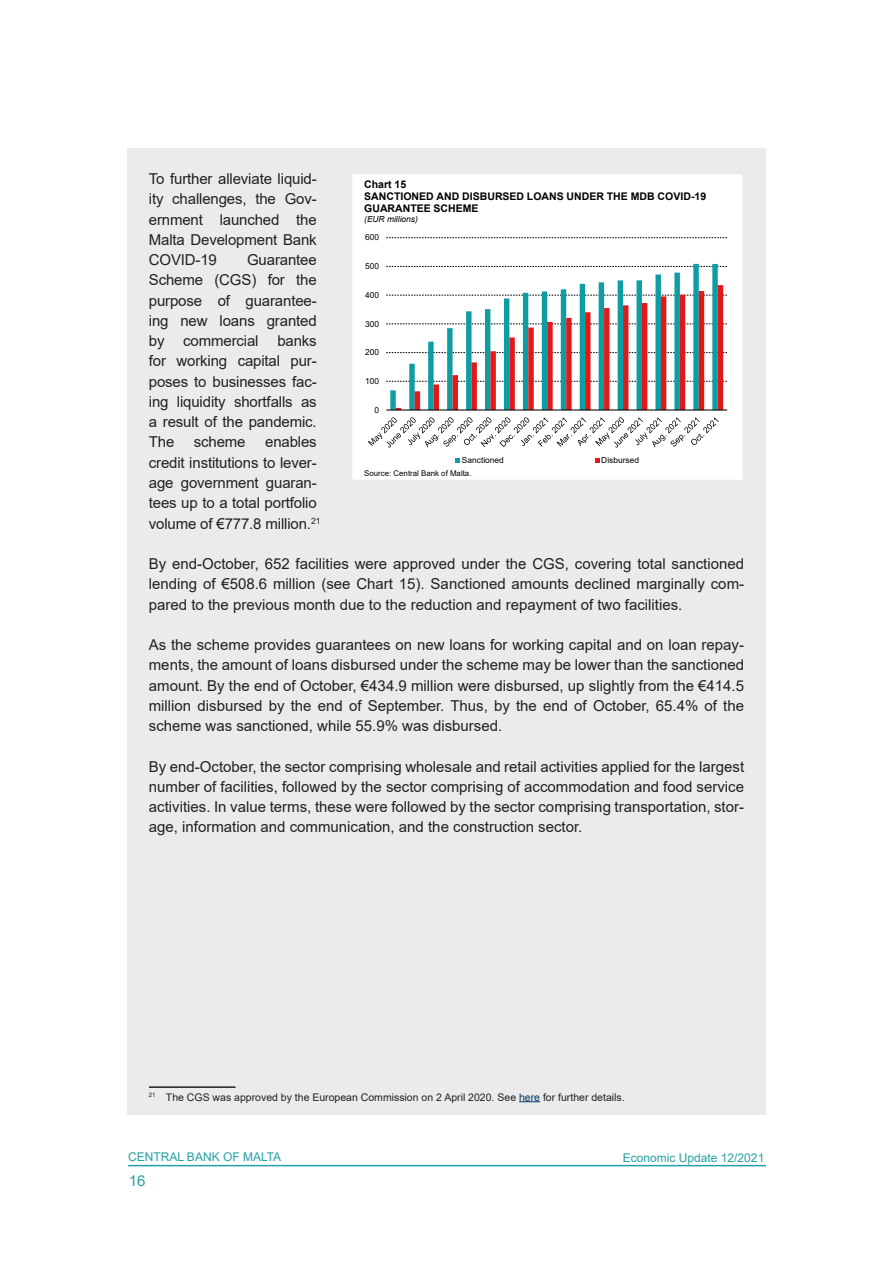
<style>
.page{position:relative;width:893px;height:1263px;background:#fff}
.page>*{position:absolute;margin:0;border:0;box-sizing:border-box;transform-origin:0 0}
.Econ_Update_Normal_T{font:15px/20.2px "Arial";letter-spacing:-.01em;color:#231f20;text-align:justify}
.t1{font:15px "Arial";color:#23a1a3}
.t2{font:12px "Arial";color:#23a1a3}
.Econ_Update_Footnote{font:10.5px "Arial";color:#231f20}
.t3{font:700 10.5px/12.1px "Arial";color:#000}
.t4{font:8.4px "Arial";color:#000}
.t5{font:italic 8.4px "Arial";color:#000}
.t6{font:7.8px "Arial";letter-spacing:.005em;color:#000}
.s1{color:#036}
</style>
<div class="page">
<hr style="left:128px;top:1165px;width:638px;height:1px;background:#23a1a3">
<div style="left:127px;top:148px;width:639px;height:967px;background:#ebebeb"></div>
<hr style="left:128px;top:1086px;width:108px;height:2px;background:#231f20">
<svg style="left:519px;top:1101px;width:21px;height:1px"></svg>
<div style="left:352px;top:174px;width:391px;height:306px;background:#fff"></div>
<svg style="left:386px;top:266px;width:341px;height:1px"></svg>
<svg style="left:386px;top:237px;width:341px;height:1px"></svg>
<svg style="left:390px;top:264px;width:328px;height:21px"></svg>
<svg style="left:386px;top:285px;width:341px;height:124px"></svg>
<hr style="left:386px;top:409px;width:341px;height:2px;background:#000">
<svg style="left:368px;top:417px;width:351px;height:31px"></svg>
<svg style="left:456px;top:458px;width:4px;height:4px"></svg>
<svg style="left:595px;top:458px;width:4px;height:4px"></svg>
<div style="left:128px;top:1081px;width:21px;height:9px;background:#ebebeb"></div>
<p class="Econ_Update_Normal_T" style="left:149px;top:169px;width:169px">To further alleviate liquid&shy;ity challenges, the Gov&shy;ernment launched the Malta Development Bank COVID-19</p>
<p class="t3" style="left:364px;top:178px;width:344px">Chart 15<br>SANCTIONED AND DISBURSED LOANS UNDER THE MDB COVID-19<br>GUARANTEE SCHEME</p>
<p class="t5" style="left:364px;top:214px;width:55px">(EUR millions)</p>
<p class="t4" style="left:365px;top:232px;width:15px">600</p>
<p class="Econ_Update_Normal_T" style="left:149px;top:250px;width:169px;text-indent:98px">Guarantee Scheme (CGS) for the purpose of guarantee&shy;ing new loans granted by</p>
<p class="t4" style="left:365px;top:260px;width:15px">500</p>
<p class="t4" style="left:365px;top:289px;width:15px">400</p>
<p class="t4" style="left:365px;top:318px;width:15px">300</p>
<p class="Econ_Update_Normal_T" style="left:149px;top:331px;width:169px;text-indent:34px">commercial banks for working capital pur&shy;poses to businesses fac&shy;ing liquidity shortfalls as a result of the pandemic.<br>The</p>
<p class="t4" style="left:365px;top:346px;width:15px">200</p>
<p class="t4" style="left:365px;top:375px;width:15px">100</p>
<p class="t4" style="left:374px;top:404px;width:6px">0</p>
<p class="Econ_Update_Normal_T" style="left:149px;top:432px;width:173px;text-align:left;text-indent:116px">enables credit institutions to lever&shy;age government guaran&shy;tees up to a total portfolio volume of €777.8 million.<sup>21</sup></p>
<p class="Econ_Update_Normal_T" style="left:149px;top:553px;width:597px">By end-October, 652 facilities were approved under the CGS, covering total sanctioned lending of €508.6 million (see Chart 15). Sanctioned amounts declined marginally com&shy;pared to the previous month due to the reduction and repayment of two facilities.</p>
<p class="Econ_Update_Normal_T" style="left:149px;top:634px;width:597px">As the scheme provides guarantees on new loans for working capital and on loan repay&shy;ments, the amount of loans disbursed under the scheme may be lower than the sanctioned amount. By the end of October, €434.9 million were disbursed, up slightly from the €414.5 million disbursed by the end of September. Thus, by the end of October, 65.4% of the scheme was sanctioned, while 55.9% was disbursed.</p>
<p class="Econ_Update_Normal_T" style="left:149px;top:756px;width:597px">By end-October, the sector comprising wholesale and retail activities applied for the largest number of facilities, followed by the sector comprising of accommodation and food service activities. In value terms, these were followed by the sector comprising transportation, stor&shy;age, information and communication, and the construction sector.</p>
<p class="Econ_Update_Normal_T" style="left:194px;top:432px;width:53px">scheme</p>
<p class="t4" style="left:462px;top:454px;width:43px">Sanctioned</p>
<p class="t4" style="left:601px;top:454px;width:39px">Disbursed</p>
<p class="t6" style="left:364px;top:468px;width:109px">Source: Central Bank of Malta.</p>
<p class="Econ_Update_Footnote" style="left:149px;top:1090px;width:477px"><sup>21</sup> The CGS was approved by the European Commission on 2 April 2020. See <span class="s1">here</span> for further details.</p>
<p class="t2" style="left:128px;top:1149px;width:155px">CENTRAL BANK OF MALTA</p>
<p class="t2" style="left:623px;top:1150px;width:143px">Economic Update 12/2021</p>
<p class="t1" style="left:129px;top:1170px;width:18px">16</p>
</div>
